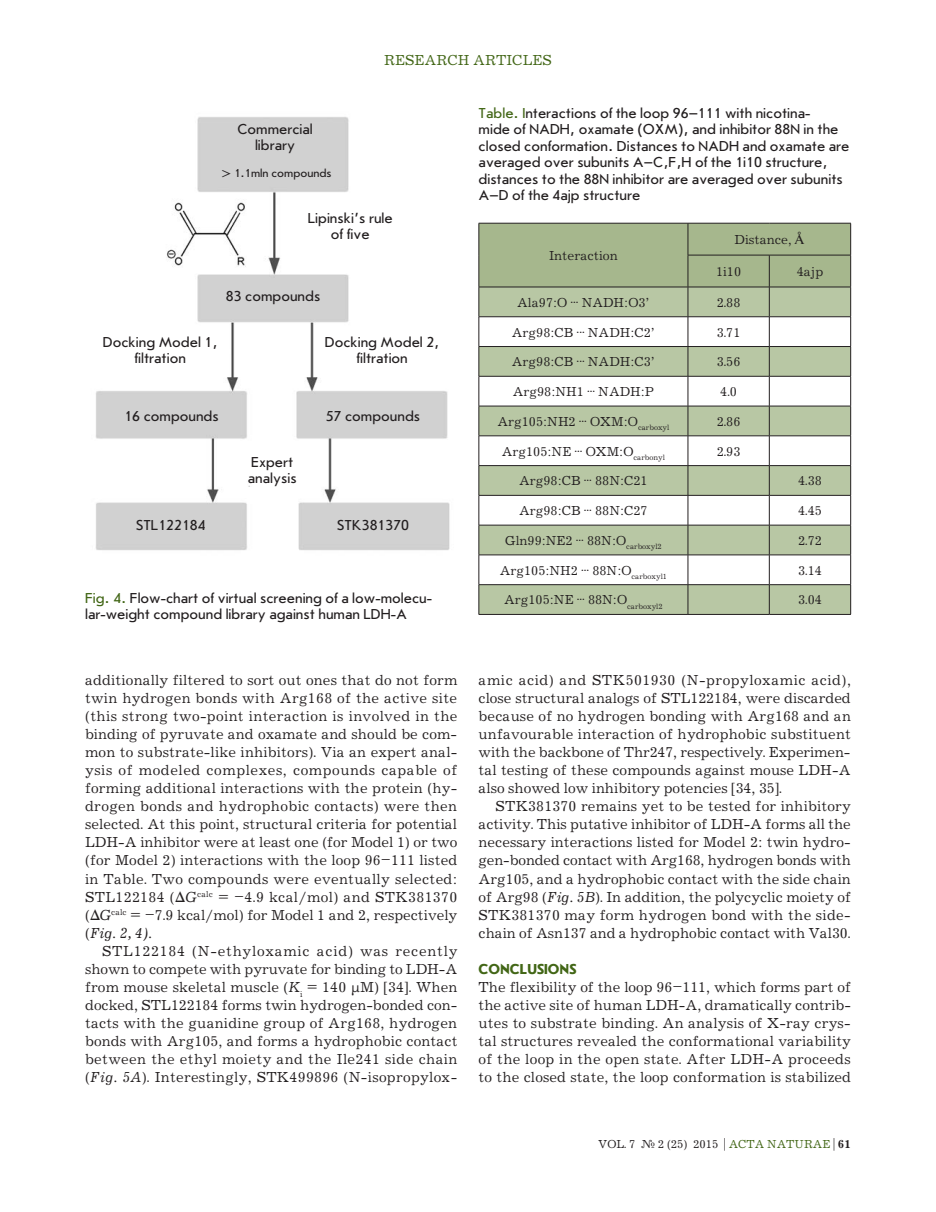
<style>
.page{position:relative;width:936px;height:1212px;background:#fff}
.page>*{position:absolute;margin:0;border:0;box-sizing:border-box;transform-origin:0 0}
.t1{font:15px/18px "Journal C";letter-spacing:.005em;color:#231f20;text-align:justify}
.t2{font:15px/16.5px "Journal Sans C";color:#231f20;text-align:center}
.t3{font:15px "Journal C";color:#426616}
.t4{font:700 15px "Journal Sans C";color:#426616}
.t5{font:13.5px "Journal C";color:#231f20}
.t6{font:12px "Journal C";color:#231f20}
.t7{font:12px "Journal Sans C";color:#231f20}
.s1{color:#426616}
.s2{font-family:"Newton C Pro"}
.s3{font-style:italic}
.s4{font-weight:700}
</style>
<div class="page">
<svg style="left:479px;top:585px;width:371px;height:29px;background:#b6c5a2"></svg>
<svg style="left:479px;top:377px;width:371px;height:207px"></svg>
<hr style="left:478px;top:376px;width:210px;height:1px;background:#231f20">
<hr style="left:688px;top:376px;width:81px;height:1px;background:#231f20">
<hr style="left:687px;top:376px;width:1px;height:30px;background:#231f20">
<hr style="left:769px;top:376px;width:81px;height:1px;background:#231f20">
<hr style="left:769px;top:376px;width:1px;height:30px;background:#231f20">
<hr style="left:478px;top:406px;width:210px;height:1px;background:#231f20">
<hr style="left:688px;top:406px;width:81px;height:1px;background:#231f20">
<hr style="left:687px;top:406px;width:1px;height:30px;background:#231f20">
<hr style="left:769px;top:406px;width:81px;height:1px;background:#231f20">
<hr style="left:769px;top:406px;width:1px;height:30px;background:#231f20">
<hr style="left:478px;top:436px;width:210px;height:1px;background:#231f20">
<hr style="left:688px;top:436px;width:81px;height:1px;background:#231f20">
<hr style="left:769px;top:436px;width:81px;height:1px;background:#231f20">
<hr style="left:478px;top:465px;width:210px;height:1px;background:#231f20">
<hr style="left:688px;top:465px;width:81px;height:1px;background:#231f20">
<hr style="left:769px;top:465px;width:81px;height:1px;background:#231f20">
<hr style="left:478px;top:495px;width:210px;height:1px;background:#231f20">
<hr style="left:688px;top:495px;width:81px;height:1px;background:#231f20">
<svg style="left:687px;top:436px;width:1px;height:89px"></svg>
<hr style="left:769px;top:495px;width:81px;height:1px;background:#231f20">
<svg style="left:769px;top:436px;width:1px;height:89px"></svg>
<hr style="left:478px;top:525px;width:210px;height:1px;background:#231f20">
<hr style="left:688px;top:525px;width:81px;height:1px;background:#231f20">
<hr style="left:687px;top:525px;width:1px;height:30px;background:#231f20">
<hr style="left:769px;top:525px;width:81px;height:1px;background:#231f20">
<hr style="left:769px;top:525px;width:1px;height:30px;background:#231f20">
<hr style="left:478px;top:555px;width:210px;height:1px;background:#231f20">
<hr style="left:688px;top:555px;width:81px;height:1px;background:#231f20">
<hr style="left:769px;top:555px;width:81px;height:1px;background:#231f20">
<hr style="left:478px;top:584px;width:210px;height:1px;background:#231f20">
<hr style="left:688px;top:584px;width:81px;height:1px;background:#231f20">
<svg style="left:687px;top:555px;width:1px;height:59px"></svg>
<hr style="left:769px;top:584px;width:81px;height:1px;background:#231f20">
<svg style="left:769px;top:555px;width:1px;height:59px"></svg>
<svg style="left:478px;top:224px;width:373px;height:152px"></svg>
<hr style="left:478px;top:376px;width:1px;height:30px;background:#231f20">
<hr style="left:850px;top:376px;width:1px;height:30px;background:#231f20">
<hr style="left:478px;top:406px;width:1px;height:30px;background:#231f20">
<hr style="left:850px;top:406px;width:1px;height:30px;background:#231f20">
<svg style="left:478px;top:436px;width:1px;height:89px"></svg>
<svg style="left:850px;top:436px;width:1px;height:89px"></svg>
<hr style="left:478px;top:525px;width:1px;height:30px;background:#231f20">
<hr style="left:850px;top:525px;width:1px;height:30px;background:#231f20">
<svg style="left:478px;top:555px;width:1px;height:59px"></svg>
<svg style="left:850px;top:555px;width:1px;height:59px"></svg>
<hr style="left:478px;top:614px;width:210px;height:1px;background:#231f20">
<hr style="left:688px;top:614px;width:81px;height:1px;background:#231f20">
<hr style="left:769px;top:614px;width:81px;height:1px;background:#231f20">
<hr style="left:478px;top:223px;width:210px;height:1px;background:#231f20">
<hr style="left:478px;top:223px;width:1px;height:32px;background:#231f20">
<hr style="left:688px;top:223px;width:81px;height:1px;background:#231f20">
<hr style="left:769px;top:223px;width:81px;height:1px;background:#231f20">
<hr style="left:850px;top:223px;width:1px;height:32px;background:#231f20">
<hr style="left:478px;top:255px;width:1px;height:32px;background:#231f20">
<hr style="left:850px;top:255px;width:1px;height:32px;background:#231f20">
<hr style="left:478px;top:287px;width:210px;height:1px;background:#231f20">
<hr style="left:688px;top:287px;width:81px;height:1px;background:#231f20">
<hr style="left:769px;top:287px;width:81px;height:1px;background:#231f20">
<img style="left:95px;top:117px;width:355px;height:433px">
<p class="t3" style="left:384px;top:52px;width:169px">RESEARCH ARTICLES</p>
<p class="t2" style="left:237px;top:121px;width:77px">Commercial library</p>
<p class="t7" style="left:221px;top:167px;width:111px">&gt; 1.1mln compounds</p>
<p class="t2" style="left:308px;top:210px;width:86px">Lipinski’s rule of five</p>
<p class="t2" style="left:478px;top:105px;width:372px;text-align:left"><span class="s1">Table. I</span>nteractions of the loop 96–111 with nicotina-<br>mide of NADH, oxamate (OXM), and inhibitor 88N in the closed conformation. Distances to NADH and oxamate are averaged over subunits A–C,F,H of the 1i10 structure, distances to the 88N inhibitor are averaged over subunits A–D of the 4ajp structure</p>
<p class="t5" style="left:549px;top:248px;width:70px">Interaction</p>
<p class="t5" style="left:734px;top:233px;width:71px">Distance, <span class="s2">Å</span></p>
<p class="t5" style="left:716px;top:264px;width:27px">1i10</p>
<p class="t5" style="left:796px;top:264px;width:28px">4ajp</p>
<p class="t2" style="left:226px;top:289px;width:96px">83 compounds</p>
<p class="t5" style="left:517px;top:295px;width:134px">Ala97:O ∙∙∙ NADH:O3’</p>
<p class="t5" style="left:716px;top:295px;width:25px">2.88</p>
<p class="t5" style="left:512px;top:325px;width:145px">Arg98:CB ∙∙∙ NADH:С2’</p>
<p class="t5" style="left:716px;top:325px;width:25px">3.71</p>
<p class="t5" style="left:512px;top:355px;width:145px">Arg98:CB ∙∙∙ NADH:С3’</p>
<p class="t5" style="left:716px;top:355px;width:25px">3.56</p>
<p class="t5" style="left:512px;top:385px;width:143px">Arg98:NH1 ∙∙∙ NADH:P</p>
<p class="t5" style="left:720px;top:385px;width:18px">4.0</p>
<p class="t5" style="left:497px;top:414px;width:173px">Arg105:NH2 ∙∙∙ OXM:O<sub>carboxyl</sub></p>
<p class="t5" style="left:716px;top:414px;width:25px">2.86</p>
<p class="t5" style="left:501px;top:444px;width:165px">Arg105:NE ∙∙∙ OXM:O<sub>carbonyl</sub></p>
<p class="t5" style="left:716px;top:444px;width:25px">2.93</p>
<p class="t5" style="left:519px;top:474px;width:130px">Arg98:CB ∙∙∙ 88N:С21</p>
<p class="t5" style="left:798px;top:474px;width:25px">4.38</p>
<p class="t5" style="left:519px;top:504px;width:130px">Arg98:CB ∙∙∙ 88N:С27</p>
<p class="t5" style="left:798px;top:504px;width:25px">4.45</p>
<p class="t5" style="left:505px;top:533px;width:158px">Gln99:NE2 ∙∙∙ 88N:O<sub>carboxyl2</sub></p>
<p class="t5" style="left:798px;top:533px;width:25px">2.72</p>
<p class="t5" style="left:499px;top:563px;width:169px">Arg105:NH2 ∙∙∙ 88N:O<sub>carboxyl1</sub></p>
<p class="t5" style="left:798px;top:563px;width:25px">3.14</p>
<p class="t5" style="left:504px;top:593px;width:160px">Arg105:NE ∙∙∙ 88N:O<sub>carboxyl2</sub></p>
<p class="t2" style="left:103px;top:334px;width:116px">Docking Model 1, filtration</p>
<p class="t2" style="left:325px;top:334px;width:116px">Docking Model 2, filtration</p>
<p class="t2" style="left:124px;top:408px;width:96px">16 compounds</p>
<p class="t2" style="left:326px;top:408px;width:96px">57 compounds</p>
<p class="t2" style="left:248px;top:454px;width:50px;text-align:left">Expert analysis</p>
<p class="t2" style="left:136px;top:518px;width:72px">STL122184</p>
<p class="t2" style="left:337px;top:518px;width:74px">STK381370</p>
<p class="t2" style="left:85px;top:590px;width:348px"><span class="s1">Fig. 4.</span> Flow-chart of virtual screening of a low-molecu-</p>
<p class="t5" style="left:798px;top:593px;width:25px">3.04</p>
<p class="t2" style="left:85px;top:606px;width:323px">lar-weight compound library against human LDH-A</p>
<p class="t1" style="left:85px;top:671px;width:374px">additionally filtered to sort out ones that do not form twin hydrogen bonds with Arg168 of the active site (this strong two-point interaction is involved in the binding of pyruvate and oxamate and should be com&shy;mon to substrate-like inhibitors). Via an expert anal&shy;ysis of modeled complexes, compounds capable of forming additional interactions with the protein (hy&shy;drogen bonds and hydrophobic contacts) were then selected. At this point, structural criteria for potential LDH-A inhibitor were at least one (for Model 1) or two (for Model 2) interactions with the loop 96–111 listed in Table. Two compounds were eventually selected:<br>STL122184 (<span class="s2">Δ</span><span class="s3">G</span><sup>calc</sup> = –4.9 kcal/mol) and STK381370 (<span class="s2">Δ</span><span class="s3">G</span><sup>calc</sup> = –7.9 kcal/mol) for Model 1 and 2, respectively (<span class="s3">Fig. 2, 4).</span></p>
<p class="t1" style="left:85px;top:942px;width:374px;text-indent:17px">STL122184 (N-ethyloxamic acid) was recently shown to compete with pyruvate for binding to LDH-A from mouse skeletal muscle (<span class="s3">K</span><sub>i</sub> = 140 µM) [34]. When docked, STL122184 forms twin hydrogen-bonded con&shy;tacts with the guanidine group of Arg168, hydrogen bonds with Arg105, and forms a hydrophobic contact between the ethyl moiety and the Ile241 side chain (<span class="s3">Fig. 5A</span>). Interestingly, STK499896 (N-isopropylox-</p>
<p class="t1" style="left:478px;top:671px;width:374px">amiс acid) and STK501930 (N-propyloxamiс acid), close structural analogs of STL122184, were discarded because of no hydrogen bonding with Arg168 and an unfavourable interaction of hydrophobic substituent with the backbone of Thr247, respectively. Experimen&shy;tal testing of these compounds against mouse LDH-A also showed low inhibitory potencies [34, 35].</p>
<p class="t1" style="left:478px;top:798px;width:374px;text-indent:17px">STK381370 remains yet to be tested for inhibitory activity. This putative inhibitor of LDH-A forms all the necessary interactions listed for Model 2: twin hydro&shy;gen-bonded contact with Arg168, hydrogen bonds with Arg105, and a hydrophobic contact with the side chain of Arg98 (<span class="s3">Fig. 5B</span>). In addition, the polycyclic moiety of STK381370 may form hydrogen bond with the side&shy;chain of Asn137 and a hydrophobic contact with Val30.</p>
<p class="t4" style="left:478px;top:961px;width:99px">CONCLUSIONS</p>
<p class="t1" style="left:478px;top:979px;width:374px">The flexibility of the loop 96–111, which forms part of the active site of human LDH-A, dramatically contrib&shy;utes to substrate binding. An analysis of X-ray crys&shy;tal structures revealed the conformational variability of the loop in the open state. After LDH-A proceeds to the closed state, the loop conformation is stabilized</p>
<p class="t6" style="left:598px;top:1137px;width:254px">VOL. 7 № 2 (25) 2015 | <span class="s1">ACTA NATURAE</span> | <span class="s4">61</span></p>
</div>
